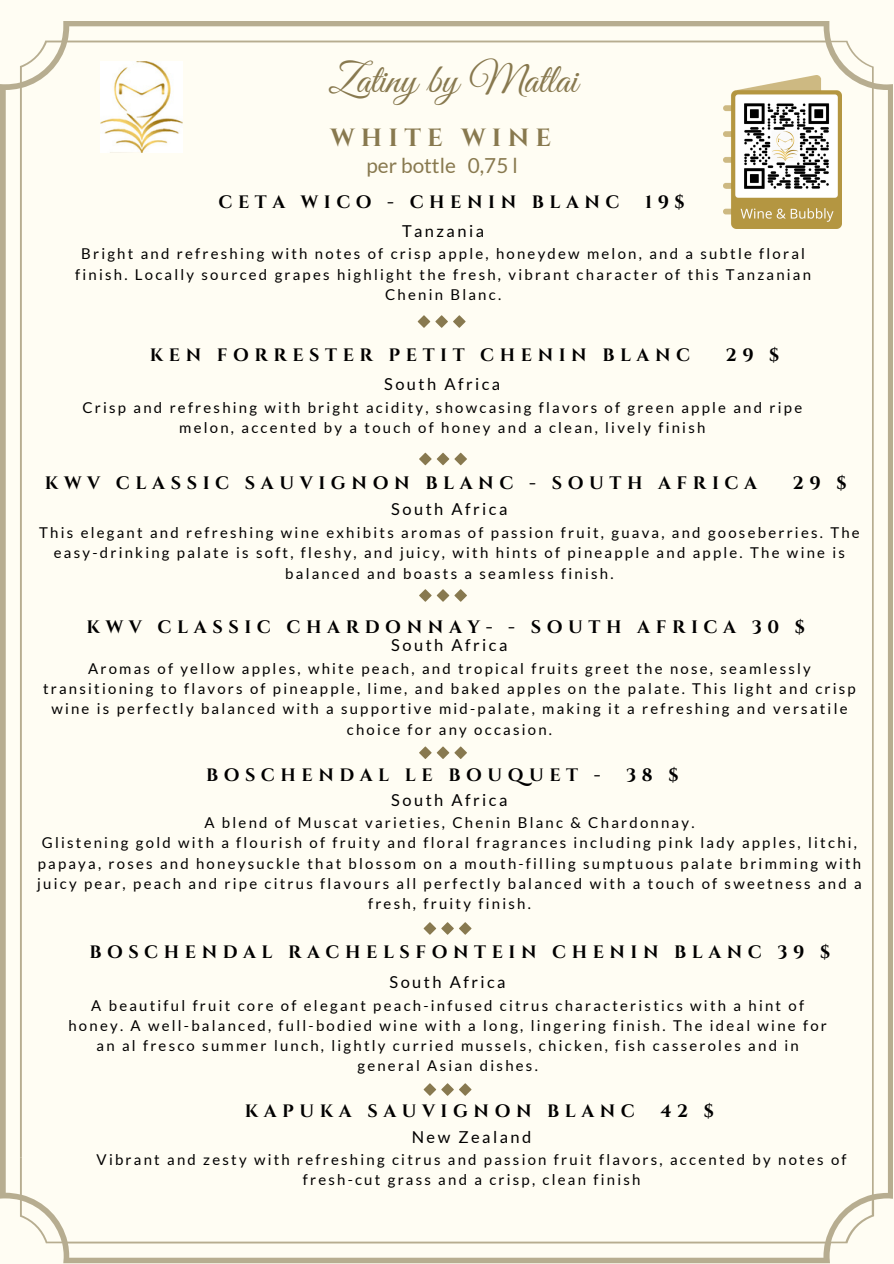
<style>
.page{position:relative;width:894px;height:1264px;background:#fff}
.page>*{position:absolute;margin:0;border:0;box-sizing:border-box;transform-origin:0 0}
.t1{font:41.4px "Great Vibes";color:#88794f}
.t2{font:700 24.9px "Cinzel";letter-spacing:.25em;color:#88794f}
.t3{font:20.7px "Lato";color:#88794f}
.t4{font:700 18px "Cinzel";letter-spacing:.31em;color:#000}
.t5{font:700 17.85px "Cinzel";letter-spacing:.31em;color:#000}
.t6{font:16.5px "Lato";letter-spacing:.15em;color:#000}
.t7{font:15px/20.2px "Lato";letter-spacing:.15em;color:#000;text-align:center}
</style>
<div class="page">
<div style="left:0;top:21px;width:892px;height:1242px;background:#fffdf3"></div>
<svg style="left:419px;top:452px;width:12px;height:13px"></svg>
<svg style="left:436px;top:452px;width:13px;height:13px"></svg>
<svg style="left:454px;top:452px;width:13px;height:13px"></svg>
<img style="left:100px;top:62px;width:82px;height:91px">
<svg style="left:423px;top:922px;width:13px;height:12px"></svg>
<svg style="left:441px;top:922px;width:13px;height:12px"></svg>
<svg style="left:459px;top:922px;width:12px;height:12px"></svg>
<img style="left:723px;top:75px;width:118px;height:153px">
<svg style="left:419px;top:746px;width:12px;height:13px"></svg>
<svg style="left:436px;top:746px;width:13px;height:13px"></svg>
<svg style="left:454px;top:746px;width:13px;height:13px"></svg>
<svg style="left:419px;top:589px;width:12px;height:12px"></svg>
<svg style="left:436px;top:589px;width:13px;height:12px"></svg>
<svg style="left:454px;top:589px;width:13px;height:12px"></svg>
<svg style="left:417px;top:315px;width:13px;height:13px"></svg>
<svg style="left:435px;top:315px;width:13px;height:13px"></svg>
<svg style="left:453px;top:315px;width:12px;height:13px"></svg>
<svg style="left:423px;top:1083px;width:13px;height:12px"></svg>
<svg style="left:441px;top:1083px;width:13px;height:12px"></svg>
<svg style="left:459px;top:1083px;width:12px;height:12px"></svg>
<h3 class="t1" style="left:328px;top:57px;width:251px">Zatiny by Matlai</h3>
<h4 class="t2" style="left:330px;top:122px;width:222px">WHITE WINE</h4>
<p class="t3" style="left:366px;top:152px;width:153px">per bottle 0,75 l</p>
<p class="t5" style="left:218px;top:191px;width:402px">CETA WICO - CHENIN BLANC</p>
<p class="t5" style="left:645px;top:191px;width:41px">19$</p>
<h4 class="t6" style="left:402px;top:221px;width:83px">Tanzania</h4>
<p class="t7" style="left:75px;top:243px;width:737px">Bright and refreshing with notes of crisp apple, honeydew melon, and a subtle floral finish. Locally sourced grapes highlight the fresh, vibrant character of this Tanzanian<br>Chenin Blanc.</p>
<p class="t5" style="left:150px;top:344px;width:541px">KEN FORRESTER PETIT CHENIN BLANC</p>
<p class="t5" style="left:725px;top:344px;width:55px">29 $</p>
<p class="t6" style="left:384px;top:374px;width:118px">South Africa</p>
<h2 class="t7" style="left:82px;top:397px;width:721px">Crisp and refreshing with bright acidity, showcasing flavors of green apple and ripe melon, accented by a touch of honey and a clean, lively finish</h2>
<h1 class="t4" style="left:45px;top:471px;width:713px">KWV CLASSIC SAUVIGNON BLANC - SOUTH AFRICA</h1>
<h1 class="t4" style="left:792px;top:471px;width:55px">29 $</h1>
<h4 class="t6" style="left:391px;top:499px;width:118px">South Africa</h4>
<p class="t7" style="left:39px;top:522px;width:821px">This elegant and refreshing wine exhibits aromas of passion fruit, guava, and gooseberries. The easy-drinking palate is soft, fleshy, and juicy, with hints of pineapple and apple. The wine is balanced and boasts a seamless finish.</p>
<p class="t4" style="left:86px;top:615px;width:719px">KWV CLASSIC CHARDONNAY- - SOUTH AFRICA 30 $</p>
<p class="t6" style="left:391px;top:635px;width:118px">South Africa</p>
<p class="t7" style="left:43px;top:658px;width:814px">Aromas of yellow apples, white peach, and tropical fruits greet the nose, seamlessly transitioning to flavors of pineapple, lime, and baked apples on the palate. This light and crisp wine is perfectly balanced with a supportive mid-palate, making it a refreshing and versatile choice for any occasion.</p>
<p class="t5" style="left:206px;top:763px;width:396px">BOSCHENDAL LE BOUQUET -</p>
<p class="t5" style="left:626px;top:763px;width:54px">38 $</p>
<p class="t6" style="left:391px;top:789px;width:118px">South Africa</p>
<p class="t7" style="left:204px;top:812px;width:491px">A blend of Muscat varieties, Chenin Blanc &amp; Chardonnay.</p>
<h4 class="t7" style="left:37px;top:832px;width:825px">Glistening gold with a flourish of fruity and floral fragrances including pink lady apples, litchi, papaya, roses and honeysuckle that blossom on a mouth-filling sumptuous palate brimming with juicy pear, peach and ripe citrus flavours all perfectly balanced with a touch of sweetness and a fresh, fruity finish.</h4>
<p class="t5" style="left:89px;top:940px;width:742px">BOSCHENDAL RACHELSFONTEIN CHENIN BLANC 39 $</p>
<p class="t6" style="left:389px;top:971px;width:118px">South Africa</p>
<p class="t7" style="left:68px;top:994px;width:759px">A beautiful fruit core of elegant peach-infused citrus characteristics with a hint of honey. A well-balanced, full-bodied wine with a long, lingering finish. The ideal wine for an al fresco summer lunch, lightly curried mussels, chicken, fish casseroles and in general Asian dishes.</p>
<p class="t5" style="left:245px;top:1099px;width:391px">KAPUKA SAUVIGNON BLANC</p>
<p class="t5" style="left:660px;top:1099px;width:55px">42 $</p>
<p class="t6" style="left:411px;top:1126px;width:121px">New Zealand</p>
<p class="t7" style="left:97px;top:1149px;width:751px">Vibrant and zesty with refreshing citrus and passion fruit flavors, accented by notes of fresh-cut grass and a crisp, clean finish</p>
</div>
